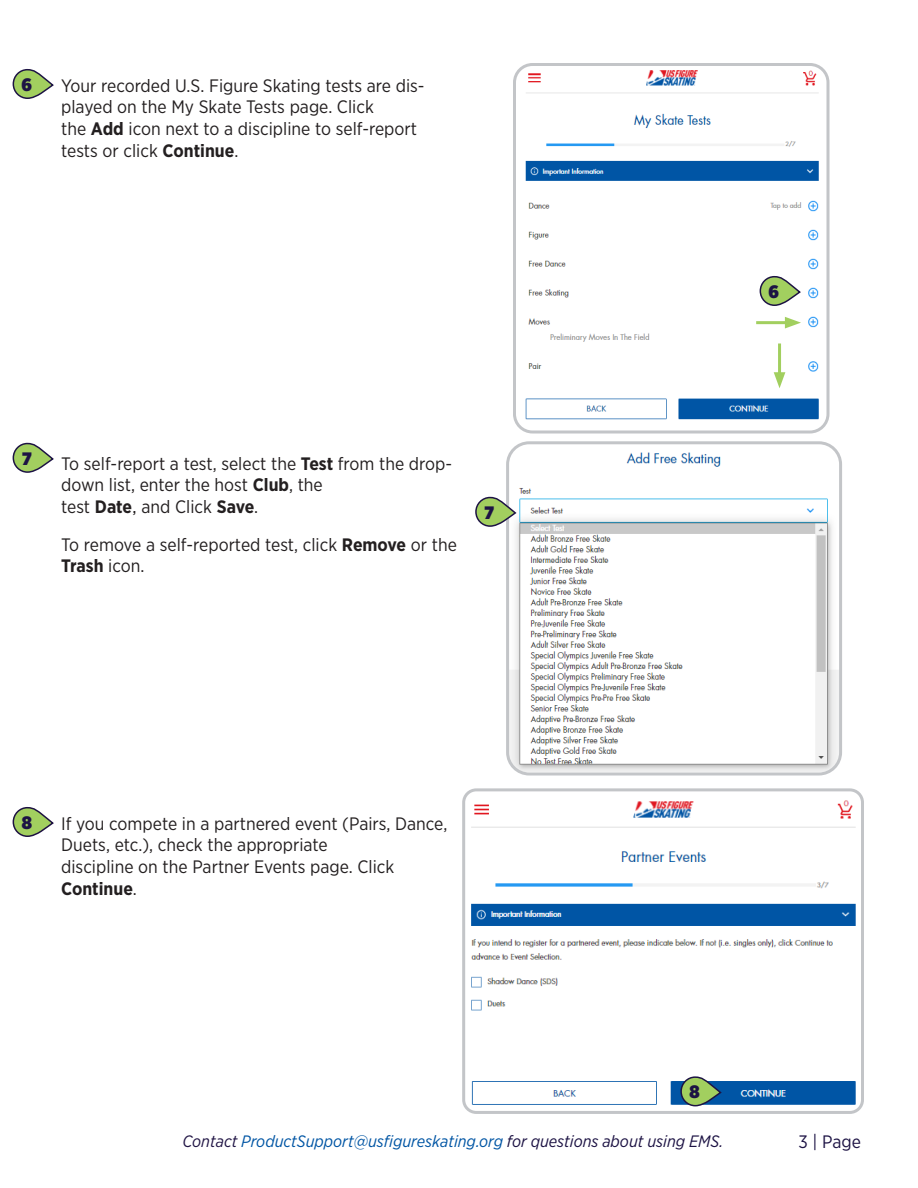
<style>
.page{position:relative;width:918px;height:1188px;background:#fff}
.page>*{position:absolute;margin:0;border:0;box-sizing:border-box;transform-origin:0 0}
.t1{font:18px/21.6px "Gotham Narrow";color:#231f20}
.t2{font:700 18px "Gotham Narrow";color:#231f20}
.t3{font:900 18px "Gotham Narrow";color:#1d1344}
.t4{font:18px "Gotham Narrow";color:#1d1344}
.t5{font:italic 16.5px "Gotham Narrow";color:#0055a4}
.s1{font-weight:700}
.s2{font-weight:400}
.s3{color:#211545}
.s4{color:#1d1344}
</style>
<div class="page">
<img style="left:522px;top:67px;width:302px;height:357px">
<div style="left:513px;top:63px;width:317px;height:371px;border:3px solid #c3c5c8;border-radius:18px"></div>
<svg style="left:759px;top:275px;width:43px;height:32px"></svg>
<hr style="left:756px;top:321px;width:35px;height:3px;background:#a2cf5f">
<svg style="left:785px;top:317px;width:16px;height:12px"></svg>
<hr style="left:778px;top:344px;width:3px;height:34px;background:#a2cf5f">
<svg style="left:774px;top:372px;width:11px;height:16px"></svg>
<img style="left:510px;top:445px;width:328px;height:327px">
<div style="left:506px;top:441px;width:336px;height:335px;border:3px solid #c3c5c8;border-radius:22px"></div>
<svg style="left:12px;top:442px;width:42px;height:31px"></svg>
<img style="left:466px;top:792px;width:394px;height:318px">
<div style="left:462px;top:788px;width:402px;height:326px;border:3px solid #c3c5c8;border-radius:13px"></div>
<svg style="left:12px;top:807px;width:42px;height:30px"></svg>
<svg style="left:475px;top:496px;width:42px;height:32px"></svg>
<svg style="left:680px;top:1076px;width:43px;height:31px"></svg>
<svg style="left:12px;top:69px;width:42px;height:30px"></svg>
<p class="t3" style="left:22px;top:72px;width:12px">6</p>
<p class="t1" style="left:61px;top:74px;width:365px">Your recorded U.S. Figure Skating tests are dis&shy;played on the My Skate Tests page. Click</p>
<p class="t1" style="left:61px;top:118px;width:357px">the <span class="s1">Add</span> icon next to a discipline to self-report tests or click <span class="s1">Continue</span>.</p>
<p class="t3" style="left:22px;top:446px;width:11px">7</p>
<p class="t1" style="left:61px;top:452px;width:392px">To self-report a test, select the <span class="s1">Test</span> from the drop&shy;down list, enter the host <span class="s1">Club</span>, the</p>
<p class="t1" style="left:61px;top:496px;width:199px">test <span class="s1">Date</span>, and Click <span class="s1">Save</span>.</p>
<p class="t1" style="left:61px;top:533px;width:397px">To remove a self-reported test, click <span class="s1">Remove</span> or the<br><span class="s1">Trash</span> icon.</p>
<p class="t3" style="left:485px;top:500px;width:11px">7</p>
<p class="t3" style="left:22px;top:810px;width:12px">8</p>
<p class="t1" style="left:61px;top:812px;width:388px">If you compete in a partnered event (Pairs, Dance,<br>Duets, etc.), check the appropriate</p>
<p class="t1" style="left:61px;top:856px;width:335px">discipline on the Partner Events page. Click</p>
<p class="t2" style="left:61px;top:877px;width:77px">Continue<span class="s2">.</span></p>
<p class="t3" style="left:769px;top:279px;width:12px">6</p>
<p class="t3" style="left:690px;top:1080px;width:12px">8</p>
<p class="t5" style="left:182px;top:1131px;width:542px"><span class="s3">Contact</span> ProductSupport@usfigureskating.org <span class="s4">for questions about using EMS.</span></p>
<p class="t4" style="left:799px;top:1131px;width:64px">3 | Page</p>
</div>
